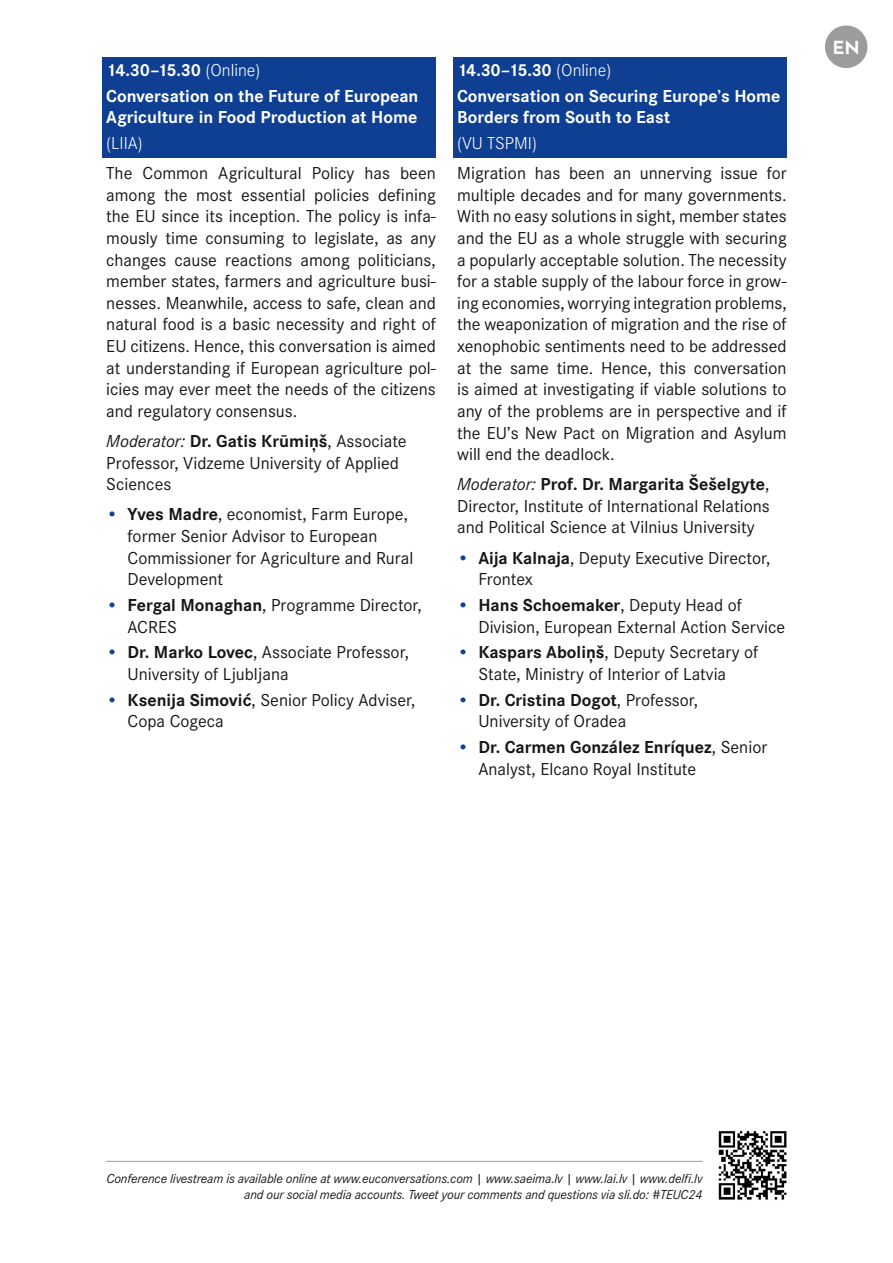
<style>
.page{position:relative;width:893px;height:1263px;background:#fff}
.page>*{position:absolute;margin:0;border:0;box-sizing:border-box;transform-origin:0 0}
.t1{font:18px/21.6px "Corporate S Pro";color:#181716}
.t2{font:700 18px/25.8px "Corporate S Pro";color:#fff}
.t3{font:300 18px "Corporate S Pro";color:#fff}
.t4{font:700 18px "Josefin Sans";color:#fff}
.t5{font:italic 13.5px/16.2px "Corporate S Pro";letter-spacing:-.01em;color:#181716;text-align:right}
.s1{font-weight:300}
.s2{font-style:italic}
.s3{font-weight:700}
.s4{color:#0f3f93}
</style>
<div class="page">
<div style="left:825px;top:26px;width:42px;height:42px;background:#9c9c9d;border-radius:50%"></div>
<hr style="left:106px;top:1161px;width:596px;height:1px;background:#9c9c9d">
<img style="left:718px;top:1131px;width:69px;height:69px">
<div style="left:102px;top:57px;width:334px;height:27px;background:#0f3f93"></div>
<div style="left:102px;top:83px;width:334px;height:48px;background:#0f3f93"></div>
<div style="left:102px;top:131px;width:334px;height:26px;background:#0f3f93"></div>
<div style="left:453px;top:57px;width:334px;height:27px;background:#0f3f93"></div>
<div style="left:453px;top:83px;width:334px;height:48px;background:#0f3f93"></div>
<div style="left:453px;top:131px;width:334px;height:26px;background:#0f3f93"></div>
<p class="t2" style="left:106px;top:56px;width:314px">14.30–15.30 <span class="s1">(Online)<br></span>Conversation on the Future of European</p>
<p class="t2" style="left:106px;top:103px;width:313px">Agriculture in Food Production at Home</p>
<p class="t3" style="left:106px;top:131px;width:38px">(LIIA)</p>
<p class="t1" style="left:106px;top:161px;width:331px;text-align:justify">The Common Agricultural Policy has been among the most essential policies defining the EU since its inception. The policy is infa&shy;mously time consuming to legislate, as any changes cause reactions among politicians, member states, farmers and agriculture busi&shy;nesses. Meanwhile, access to safe, clean and natural food is a basic necessity and right of EU citizens. Hence, this conversation is aimed at understanding if European agriculture pol&shy;icies may ever meet the needs of the citizens and regulatory consensus.</p>
<p class="t1" style="left:106px;top:429px;width:302px"><span class="s2">Moderator:</span> <span class="s3">Dr. Gatis Krūmiņš</span>, Associate<br>Professor, Vidzeme University of Applied<br>Sciences</p>
<p class="t1" style="left:128px;top:502px;width:287px;text-indent:-21px"><span class="s4">•</span> <span class="s3">Yves Madre</span>, economist, Farm Europe, former Senior Advisor to European<br>Commissioner for Agriculture and Rural<br>Development</p>
<p class="t1" style="left:128px;top:593px;width:296px;text-indent:-21px"><span class="s4">•</span> <span class="s3">Fergal Monaghan</span>, Programme Director,<br>ACRES</p>
<p class="t1" style="left:128px;top:640px;width:283px;text-indent:-21px"><span class="s4">•</span> <span class="s3">Dr. Marko Lovec</span>, Associate Professor,<br>University of Ljubljana</p>
<p class="t1" style="left:128px;top:688px;width:289px;text-indent:-21px"><span class="s4">•</span> <span class="s3">Ksenija Simović</span>, Senior Policy Adviser,<br>Copa Cogeca</p>
<p class="t2" style="left:457px;top:56px;width:325px">14.30–15.30 <span class="s1">(Online)<br></span>Conversation on Securing Europe’s Home</p>
<p class="t2" style="left:457px;top:103px;width:215px">Borders from South to East</p>
<p class="t3" style="left:457px;top:131px;width:81px">(VU TSPMI)</p>
<p class="t1" style="left:457px;top:161px;width:331px;text-align:justify">Migration has been an unnerving issue for multiple decades and for many governments.<br>With no easy solutions in sight, member states and the EU as a whole struggle with securing a popularly acceptable solution. The necessity for a stable supply of the labour force in grow&shy;ing economies, worrying integration problems, the weaponization of migration and the rise of xenophobic sentiments need to be addressed at the same time. Hence, this conversation is aimed at investigating if viable solutions to any of the problems are in perspective and if the EU’s New Pact on Migration and Asylum will end the deadlock.</p>
<p class="t1" style="left:457px;top:472px;width:314px;text-align:justify"><span class="s2">Moderator:</span> <span class="s3">Prof. Dr. Margarita Šešelgyte</span>, Director, Institute of International Relations and Political Science at Vilnius University</p>
<p class="t1" style="left:478px;top:545px;width:294px;text-indent:-21px"><span class="s4">•</span> <span class="s3">Aija Kalnaja</span>, Deputy Executive Director,<br>Frontex</p>
<p class="t1" style="left:478px;top:593px;width:308px;text-indent:-21px"><span class="s4">•</span> <span class="s3">Hans Schoemaker</span>, Deputy Head of<br>Division, European External Action Service</p>
<p class="t1" style="left:478px;top:640px;width:282px;text-indent:-21px"><span class="s4">•</span> <span class="s3">Kaspars Aboliņš</span>, Deputy Secretary of<br>State, Ministry of Interior of Latvia</p>
<p class="t1" style="left:478px;top:688px;width:221px;text-indent:-21px"><span class="s4">•</span> <span class="s3">Dr. Cristina Dogot</span>, Professor,<br>University of Oradea</p>
<p class="t1" style="left:478px;top:735px;width:290px;text-indent:-21px"><span class="s4">•</span> <span class="s3">Dr. Carmen González Enríquez</span>, Senior<br>Analyst, Elcano Royal Institute</p>
<p class="t4" style="left:833px;top:31px;width:29px">EN</p>
<p class="t5" style="left:106px;top:1169px;width:598px">Conference livestream is available online at www.euconversations.com | www.saeima.lv | www.lai.lv | www.delfi.lv and our social media accounts. Tweet your comments and questions via sli.do: #TEUC24</p>
</div>
